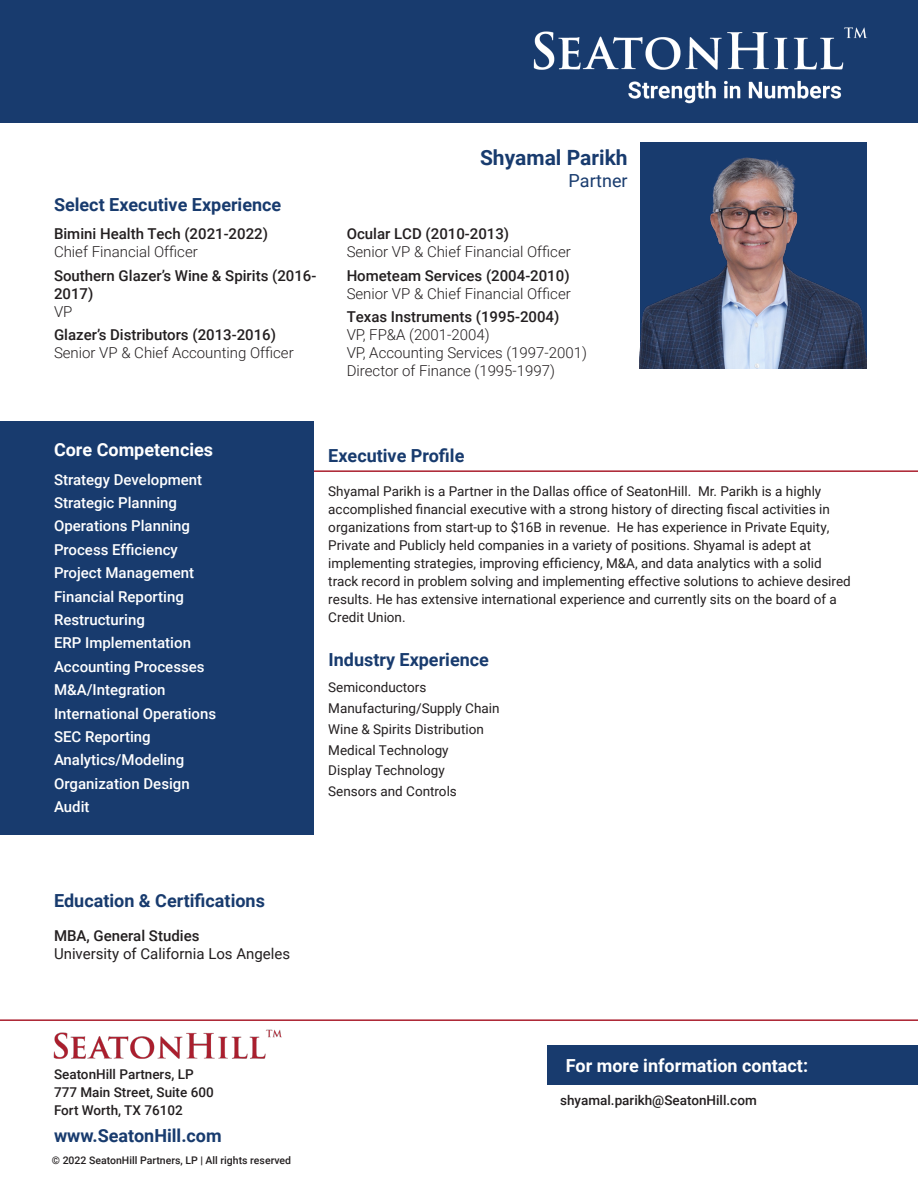
<style>
.page{position:relative;width:918px;height:1188px;background:#fff}
.page>*{position:absolute;margin:0;border:0;box-sizing:border-box;transform-origin:0 0}
.t1{font:700 21px "Roboto";color:#183b6e}
.t2{font:700 18px "Roboto";color:#183b6e}
.t3{font:700 18px "Roboto";color:#fff}
.t4{font:18px "Roboto";color:#183b6e}
.t5{font:500 15px "Roboto";color:#fff}
.t6{font:300 15px/18px "Roboto";color:#231f20}
.t7{font:500 15px/18px "Roboto";color:#231f20}
.t8{font:15px/18px "Roboto";color:#231f20}
.t9{font:13.5px/18px "Roboto";color:#231f20}
.t10{font:500 13.5px/18px "Roboto";color:#231f20}
.t11{font:500 10.5px "Roboto";color:#231f20}
.s1{font-weight:300}
.s2{font-weight:500}
</style>
<div class="page">
<div style="left:0;top:0;width:918px;height:123px;background:#183b6e"></div>
<div style="left:547px;top:1045px;width:371px;height:40px;background:#183b6e"></div>
<img style="left:533px;top:27px;width:335px;height:77px">
<img style="left:53px;top:1029px;width:229px;height:30px">
<hr style="left:0;top:1019px;width:918px;height:2px;background:#aa1e2d">
<hr style="left:288px;top:470px;width:630px;height:2px;background:#aa1e2d">
<div style="left:0;top:421px;width:313px;height:414px;background:#183b6e"></div>
<img style="left:640px;top:142px;width:226px;height:227px">
<p class="t2" style="left:54px;top:192px;width:229px">Select Executive Experience</p>
<p class="t7" style="left:54px;top:224px;width:216px">Bimini Health Tech (2021-2022)<br><span class="s1">Chief Financial Officer</span></p>
<p class="t7" style="left:54px;top:266px;width:264px">Southern Glazer’s Wine &amp; Spirits (2016-<br>2017)<br><span class="s1">VP</span></p>
<p class="t7" style="left:54px;top:325px;width:241px">Glazer’s Distributors (2013-2016)<br><span class="s1">Senior VP &amp; Chief Accounting Officer</span></p>
<p class="t1" style="left:480px;top:143px;width:149px">Shyamal Parikh</p>
<p class="t4" style="left:569px;top:168px;width:61px">Partner</p>
<p class="t6" style="left:347px;top:224px;width:226px"><span class="s2">Ocular LCD (2010-2013)<br></span>Senior VP &amp; Chief Financial Officer</p>
<p class="t6" style="left:347px;top:266px;width:226px"><span class="s2">Hometeam Services (2004-2010)<br></span>Senior VP &amp; Chief Financial Officer</p>
<p class="t6" style="left:347px;top:307px;width:242px"><span class="s2">Texas Instruments (1995-2004)<br></span>VP, FP&amp;A (2001-2004)<br>VP, Accounting Services (1997-2001)<br>Director of Finance (1995-1997)</p>
<p class="t3" style="left:54px;top:437px;width:161px">Core Competencies</p>
<p class="t5" style="left:54px;top:469px;width:150px">Strategy Development</p>
<p class="t5" style="left:54px;top:492px;width:125px">Strategic Planning</p>
<p class="t5" style="left:54px;top:516px;width:138px">Operations Planning</p>
<p class="t5" style="left:54px;top:539px;width:125px">Process Efficiency</p>
<p class="t5" style="left:54px;top:562px;width:142px">Project Management</p>
<p class="t5" style="left:54px;top:586px;width:131px">Financial Reporting</p>
<p class="t5" style="left:54px;top:609px;width:92px">Restructuring</p>
<p class="t5" style="left:54px;top:633px;width:139px">ERP Implementation</p>
<p class="t5" style="left:54px;top:656px;width:152px">Accounting Processes</p>
<p class="t5" style="left:54px;top:679px;width:113px">M&amp;A/Integration</p>
<p class="t5" style="left:54px;top:703px;width:164px">International Operations</p>
<p class="t5" style="left:54px;top:726px;width:98px">SEC Reporting</p>
<p class="t5" style="left:54px;top:750px;width:132px">Analytics/Modeling</p>
<p class="t5" style="left:54px;top:773px;width:137px">Organization Design</p>
<p class="t5" style="left:54px;top:796px;width:37px">Audit</p>
<p class="t2" style="left:328px;top:443px;width:138px">Executive Profile</p>
<p class="t9" style="left:328px;top:481px;width:524px">Shyamal Parikh is a Partner in the Dallas office of SeatonHill. Mr. Parikh is a highly accomplished financial executive with a strong history of directing fiscal activities in organizations from start-up to $16B in revenue. He has experience in Private Equity, Private and Publicly held companies in a variety of positions. Shyamal is adept at implementing strategies, improving efficiency, M&amp;A, and data analytics with a solid track record in problem solving and implementing effective solutions to achieve desired results. He has extensive international experience and currently sits on the board of a Credit Union.</p>
<p class="t2" style="left:329px;top:647px;width:162px">Industry Experience</p>
<p class="t9" style="left:328px;top:678px;width:100px">Semiconductors</p>
<p class="t9" style="left:328px;top:699px;width:173px">Manufacturing/Supply Chain</p>
<p class="t9" style="left:328px;top:720px;width:157px">Wine &amp; Spirits Distribution</p>
<p class="t9" style="left:328px;top:740px;width:122px">Medical Technology</p>
<p class="t9" style="left:328px;top:761px;width:118px">Display Technology</p>
<p class="t9" style="left:328px;top:782px;width:130px">Sensors and Controls</p>
<p class="t2" style="left:54px;top:888px;width:212px">Education &amp; Certifications</p>
<p class="t8" style="left:54px;top:926px;width:238px"><span class="s2">MBA, General Studies<br></span>University of California Los Angeles</p>
<p class="t10" style="left:54px;top:1065px;width:161px">SeatonHill Partners, LP<br>777 Main Street, Suite 600<br>Fort Worth, TX 76102</p>
<h2 class="t2" style="left:54px;top:1123px;width:169px">www.SeatonHill.com</h2>
<p class="t11" style="left:52px;top:1153px;width:241px">© 2022 SeatonHill Partners, LP | All rights reserved</p>
<h2 class="t3" style="left:566px;top:1053px;width:244px">For more information contact:</h2>
<p class="t10" style="left:560px;top:1091px;width:198px">shyamal.parikh@SeatonHill.com</p>
</div>
